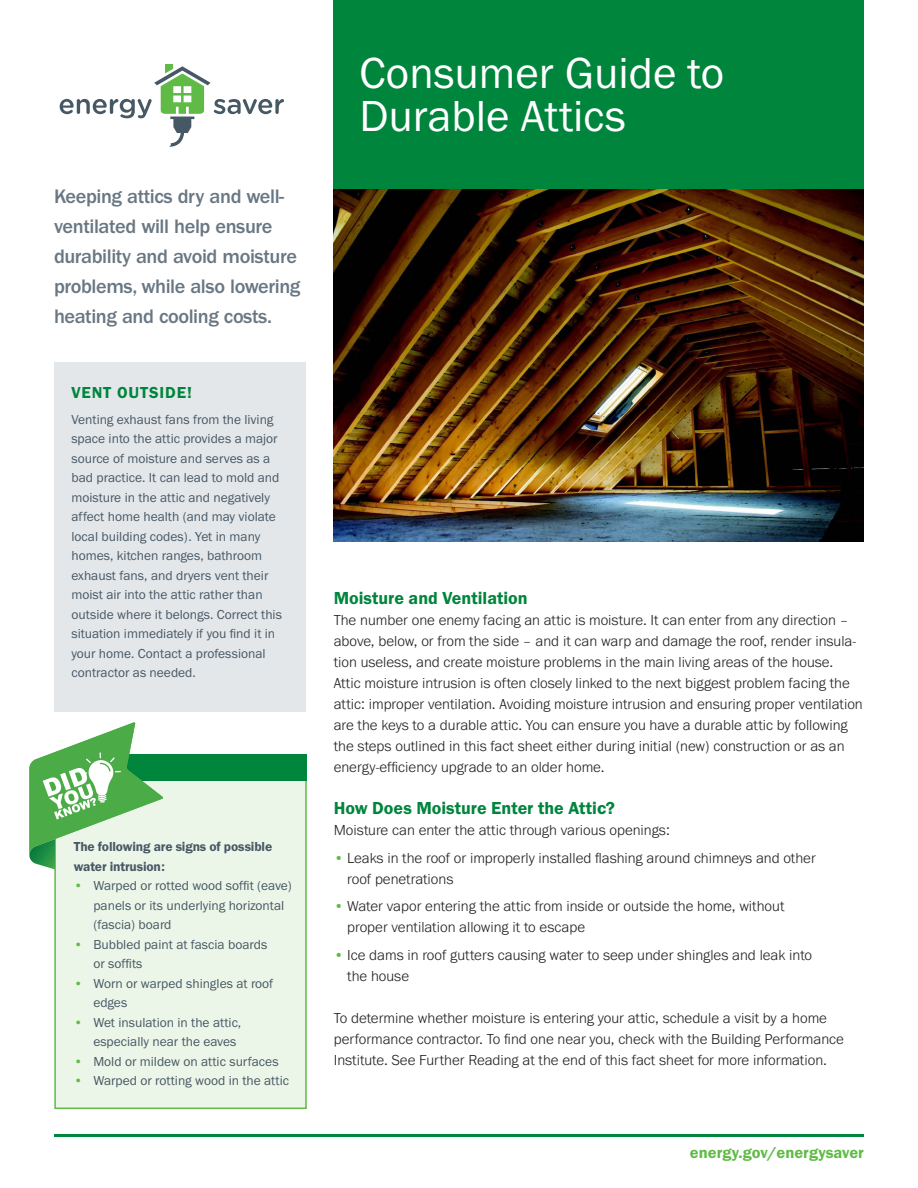
<style>
.page{position:relative;width:918px;height:1188px;background:#fff}
.page>*{position:absolute;margin:0;border:0;box-sizing:border-box;transform-origin:0 0}
.head{font:45px/43.5px "Franklin Gothic URW Boo";color:#fff}
.side_bar_text_2{font:500 20.25px/30px "ITC Franklin Gothic Std";letter-spacing:-.02em;color:#697783}
.subhead_B{font:18px "Franklin Gothic URW Dem";color:#00853d}
.t1{font:16.5px "Franklin Gothic URW Dem";color:#60bb46}
.box_head{font:16.5px "Franklin Gothic URW Dem";letter-spacing:.05em;color:#00853d}
.Body_text{font:300 15px/21px "Franklin Gothic URW";color:#231f20}
.box_text{font:13.5px/19.5px "Franklin Gothic URW Boo";color:#475865}
.box_text-2{font:13.5px/19.5px "Franklin Gothic URW Dem";letter-spacing:-.01em;color:#475865}
.s1{color:#60bb46}
.s2{font-family:"Franklin Gothic URW Dem";font-weight:400;color:#60bb46}
</style>
<div class="page">
<div style="left:54px;top:362px;width:252px;height:350px;background:#e4e7ea"></div>
<img style="left:333px;top:189px;width:531px;height:352px">
<div style="left:334px;top:0;width:530px;height:189px;background:#00853d"></div>
<div style="left:54px;top:768px;width:253px;height:341px;background:#ecf6e8;border:2px solid #60bb46"></div>
<div style="left:55px;top:754px;width:252px;height:27px;background:#00853d"></div>
<svg style="left:29px;top:722px;width:134px;height:147px"></svg>
<svg style="left:60px;top:64px;width:224px;height:83px"></svg>
<hr style="left:54px;top:1134px;width:810px;height:3px;background:#00853d">
<p class="side_bar_text_2" style="left:54px;top:181px;width:248px">Keeping attics dry and well&shy;ventilated will help ensure durability and avoid moisture problems, while also lowering heating and cooling costs.</p>
<p class="box_head" style="left:71px;top:382px;width:122px">VENT OUTSIDE!</p>
<p class="box_text" style="left:71px;top:409px;width:212px">Venting exhaust fans from the living space into the attic provides a major source of moisture and serves as a bad practice. It can lead to mold and moisture in the attic and negatively affect home health (and may violate local building codes). Yet in many homes, kitchen ranges, bathroom exhaust fans, and dryers vent their moist air into the attic rather than outside where it belongs. Correct this situation immediately if you find it in your home. Contact a professional contractor as needed.</p>
<p class="box_text-2" style="left:74px;top:837px;width:200px">The following are signs of possible water intrusion:</p>
<p class="box_text" style="left:93px;top:876px;width:200px;text-indent:-20px"><span class="s1">•</span> Warped or rotted wood soffit (eave) panels or its underlying horizontal (fascia) board</p>
<p class="box_text" style="left:93px;top:934px;width:175px;text-indent:-20px"><span class="s1">•</span> Bubbled paint at fascia boards or soffits</p>
<p class="box_text" style="left:93px;top:973px;width:181px;text-indent:-20px"><span class="s1">•</span> Worn or warped shingles at roof edges</p>
<p class="box_text" style="left:93px;top:1012px;width:149px;text-indent:-20px"><span class="s1">•</span> Wet insulation in the attic, especially near the eaves</p>
<p class="box_text" style="left:74px;top:1051px;width:206px"><span class="s1">•</span> Mold or mildew on attic surfaces</p>
<p class="box_text" style="left:74px;top:1071px;width:217px"><span class="s1">•</span> Warped or rotting wood in the attic</p>
<p class="head" style="left:360px;top:50px;width:366px">Consumer Guide to<br>Durable Attics</p>
<p class="subhead_B" style="left:334px;top:587px;width:196px">Moisture and Ventilation</p>
<p class="Body_text" style="left:334px;top:609px;width:524px">The number one enemy facing an attic is moisture. It can enter from any direction – above, below, or from the side – and it can warp and damage the roof, render insula&shy;tion useless, and create moisture problems in the main living areas of the house.</p>
<p class="Body_text" style="left:334px;top:672px;width:531px">Attic moisture intrusion is often closely linked to the next biggest problem facing the attic: improper ventilation. Avoiding moisture intrusion and ensuring proper ventilation are the keys to a durable attic. You can ensure you have a durable attic by following the steps outlined in this fact sheet either during initial (new) construction or as an energy-efficiency upgrade to an older home.</p>
<p class="subhead_B" style="left:334px;top:797px;width:283px">How Does Moisture Enter the Attic?</p>
<p class="Body_text" style="left:334px;top:819px;width:338px">Moisture can enter the attic through various openings:</p>
<p class="Body_text" style="left:347px;top:847px;width:470px;text-indent:-14px"><span class="s2">•</span> Leaks in the roof or improperly installed flashing around chimneys and other roof penetrations</p>
<p class="Body_text" style="left:347px;top:896px;width:439px;text-indent:-14px"><span class="s2">•</span> Water vapor entering the attic from inside or outside the home, without proper ventilation allowing it to escape</p>
<p class="Body_text" style="left:347px;top:944px;width:466px;text-indent:-14px"><span class="s2">•</span> Ice dams in roof gutters causing water to seep under shingles and leak into the house</p>
<p class="Body_text" style="left:334px;top:1007px;width:512px">To determine whether moisture is entering your attic, schedule a visit by a home performance contractor. To find one near you, check with the Building Performance<br>Institute. See Further Reading at the end of this fact sheet for more information.</p>
<p class="t1" style="left:690px;top:1143px;width:176px">energy.gov/energysaver</p>
</div>
